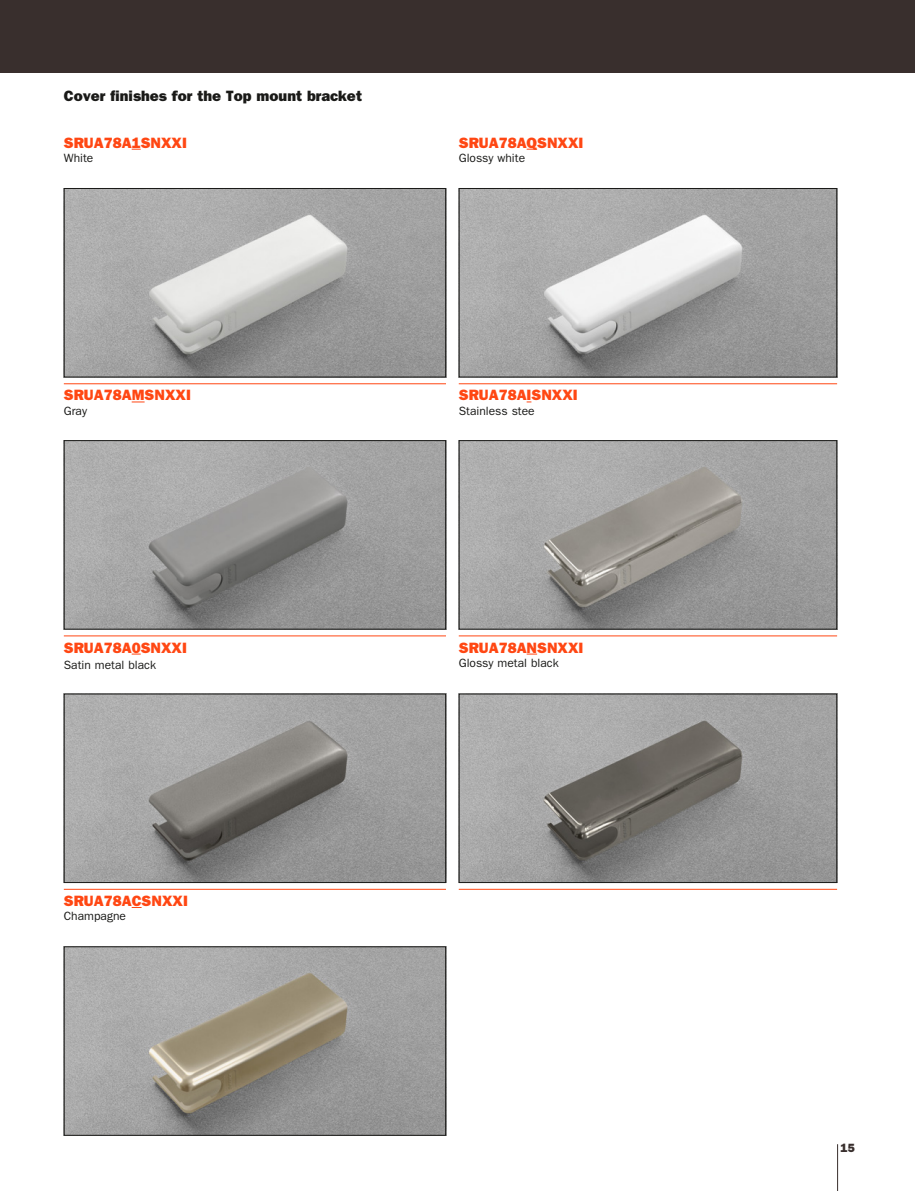
<style>
.page{position:relative;width:915px;height:1191px;background:#fff}
.page>*{position:absolute;margin:0;border:0;box-sizing:border-box;transform-origin:0 0}
.t1{font:15px "ITC Franklin Gothic Std Hvy";color:#ff4713}
.t2{font:15px "ITC Franklin Gothic Std Hvy";color:#1a1a18}
.t3{font:12px "ITC Franklin Gothic Std";color:#1a1a18}
.t4{font:12px "ITC Franklin Gothic Std Hvy";color:#392f2d}
</style>
<div class="page">
<div style="left:0;top:0;width:914px;height:72px;background:#392f2d"></div>
<img style="left:66px;top:190px;width:378px;height:185px">
<div style="left:64px;top:188px;width:382px;height:189px;border:1px solid #1a1a18"></div>
<img style="left:460px;top:190px;width:374px;height:185px">
<div style="left:458px;top:188px;width:378px;height:189px;border:1px solid #1a1a18"></div>
<img style="left:66px;top:442px;width:378px;height:185px">
<div style="left:64px;top:440px;width:382px;height:189px;border:1px solid #1a1a18"></div>
<img style="left:460px;top:442px;width:374px;height:185px">
<div style="left:458px;top:440px;width:378px;height:189px;border:1px solid #1a1a18"></div>
<img style="left:66px;top:695px;width:378px;height:186px">
<div style="left:64px;top:693px;width:382px;height:190px;border:1px solid #1a1a18"></div>
<img style="left:460px;top:695px;width:374px;height:186px">
<div style="left:458px;top:693px;width:378px;height:190px;border:1px solid #1a1a18"></div>
<img style="left:66px;top:948px;width:378px;height:185px">
<div style="left:64px;top:946px;width:382px;height:189px;border:1px solid #1a1a18"></div>
<hr style="left:64px;top:383px;width:382px;height:1px;background:#ff4713">
<hr style="left:458px;top:383px;width:378px;height:1px;background:#ff4713">
<hr style="left:64px;top:635px;width:382px;height:1px;background:#ff4713">
<hr style="left:458px;top:635px;width:378px;height:1px;background:#ff4713">
<hr style="left:64px;top:889px;width:382px;height:1px;background:#ff4713">
<hr style="left:458px;top:889px;width:378px;height:1px;background:#ff4713">
<svg style="left:132px;top:401px;width:12px;height:1px"></svg>
<hr style="left:837px;top:1144px;width:1px;height:47px;background:#392f2d">
<p class="t2" style="left:64px;top:87px;width:299px">Cover finishes for the Top mount bracket</p>
<p class="t1" style="left:64px;top:134px;width:124px">SRUA78A1SNXXI</p>
<p class="t3" style="left:64px;top:151px;width:31px">White</p>
<p class="t1" style="left:64px;top:386px;width:128px">SRUA78AMSNXXI</p>
<p class="t3" style="left:64px;top:404px;width:25px">Gray</p>
<p class="t1" style="left:64px;top:638px;width:124px">SRUA78A0SNXXI</p>
<p class="t3" style="left:64px;top:658px;width:94px">Satin metal black</p>
<p class="t1" style="left:64px;top:892px;width:125px">SRUA78ACSNXXI</p>
<p class="t3" style="left:64px;top:909px;width:64px">Champagne</p>
<p class="t1" style="left:458px;top:134px;width:126px">SRUA78AQSNXXI</p>
<p class="t3" style="left:458px;top:151px;width:68px">Glossy white</p>
<p class="t1" style="left:458px;top:386px;width:120px">SRUA78AISNXXI</p>
<p class="t3" style="left:458px;top:404px;width:77px">Stainless stee</p>
<p class="t1" style="left:458px;top:638px;width:126px">SRUA78ANSNXXI</p>
<p class="t3" style="left:458px;top:656px;width:101px">Glossy metal black</p>
<p class="t4" style="left:840px;top:1141px;width:16px">15</p>
</div>
